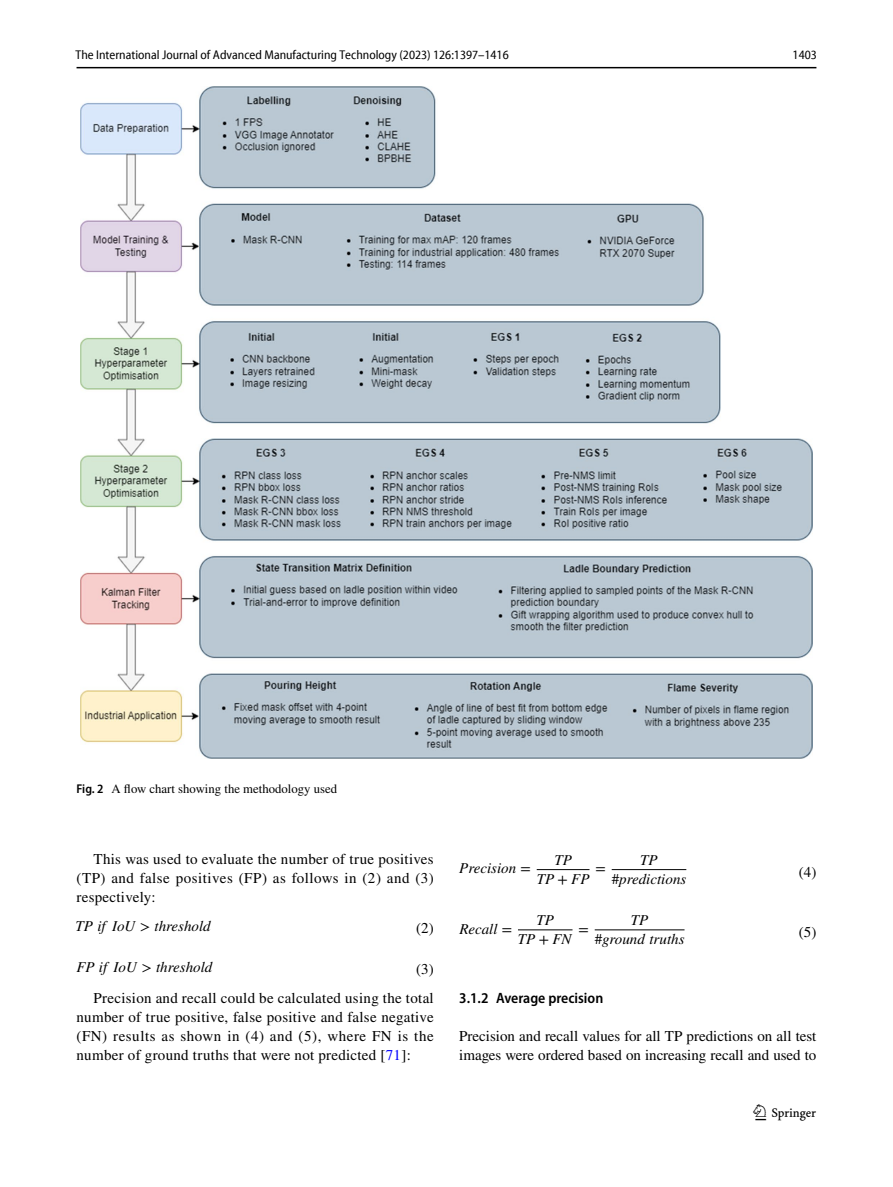
<style>
.page{position:relative;width:893px;height:1187px;background:#fff}
.page>*{position:absolute;margin:0;border:0;box-sizing:border-box;transform-origin:0 0}
.t1{font:22.5px "Springnew Regular 3";color:#000}
.t2{font:15px/18.8px "STIX";color:#000;text-align:justify}
.t3{font:15px/19.2px "STIX General Italic 5";color:#000;text-align:center}
.t4{font:15px/19.2px "STIX General Italic 2";color:#000;text-align:center}
.t5{font:600 semi-condensed 15px "Myriad Pro";color:#000}
.t6{font:15px "STIX General Italic 3";color:#000}
.t7{font:15px "STIX General Italic 4";color:#000}
.t8{font:15px "STIX Math Regular 3";color:#000}
.t9{font:15px "STIX Math Regular 2";color:#000}
.t10{font:semi-condensed 12.75px "Myriad Pro Unic";color:#000}
.t11{font:12.75px "STIX";color:#000}
.s1{font-family:"Myriad Pro";font-weight:600;font-stretch:semi-condensed}
.s2{font-family:"STIX Math";font-style:italic}
.s3{font-family:"STIX Math Italic 2"}
.s4{color:#00f}
.s5{font-family:"STIX General Regular 2"}
.s6{font-family:"STIX Math Regular 3"}
.s7{font-family:"STIX General"}
.s8{font-family:"STIX Math Regular 2"}
</style>
<div class="page">
<hr style="left:77px;top:67px;width:739px;height:1px;background:#000">
<hr style="left:537px;top:869px;width:52px;height:1px;background:#000">
<hr style="left:612px;top:869px;width:74px;height:1px;background:#000">
<hr style="left:518px;top:929px;width:54px;height:1px;background:#000">
<hr style="left:595px;top:929px;width:89px;height:1px;background:#000">
<img style="left:81px;top:87px;width:731px;height:671px">
<p class="t10" style="left:76px;top:50px;width:435px">The International Journal of Advanced Manufacturing Technology (2023) 126:1397–1416</p>
<p class="t10" style="left:793px;top:50px;width:26px">1403</p>
<p class="t11" style="left:77px;top:780px;width:262px"><span class="s1">Fig. 2</span> A flow chart showing the methodology used</p>
<p class="t2" style="left:77px;top:850px;width:359px;text-indent:17px">This was used to evaluate the number of true positives (TP) and false positives (FP) as follows in (2) and (3) respectively:</p>
<p class="t6" style="left:76px;top:920px;width:137px">TP if IoU <span class="s2">&gt;</span> threshold</p>
<p class="t2" style="left:416px;top:919px;width:19px">(2)</p>
<p class="t7" style="left:76px;top:961px;width:137px">FP if IoU <span class="s3">&gt;</span> threshold</p>
<p class="t2" style="left:416px;top:960px;width:19px">(3)</p>
<p class="t2" style="left:77px;top:989px;width:359px;text-indent:17px">Precision and recall could be calculated using the total number of true positive, false positive and false negative (FN) results as shown in (4) and (5), where FN is the number of ground truths that were not predicted [<span class="s4">71</span>]:</p>
<p class="t3" style="left:612px;top:851px;width:76px">TP <span class="s5">#</span>predictions</p>
<p class="t3" style="left:537px;top:851px;width:54px">TP<br>TP <span class="s6">+</span> FP</p>
<p class="t3" style="left:459px;top:860px;width:73px">Precision <span class="s6">=</span></p>
<p class="t2" style="left:799px;top:863px;width:19px">(4)</p>
<p class="t8" style="left:595px;top:863px;width:12px">=</p>
<p class="t4" style="left:595px;top:911px;width:91px">TP<br><span class="s7">#</span>ground truths</p>
<p class="t4" style="left:518px;top:911px;width:55px">TP<br>TP <span class="s8">+</span> FN</p>
<p class="t4" style="left:459px;top:920px;width:54px">Recall <span class="s8">=</span></p>
<p class="t2" style="left:799px;top:923px;width:19px">(5)</p>
<p class="t9" style="left:578px;top:919px;width:12px">=</p>
<p class="t5" style="left:459px;top:990px;width:146px">3.1.2 Average precision</p>
<p class="t2" style="left:459px;top:1027px;width:359px">Precision and recall values for all TP predictions on all test images were ordered based on increasing recall and used to</p>
<h1 class="t1" style="left:755px;top:1104px;width:62px">1 3</h1>
</div>
